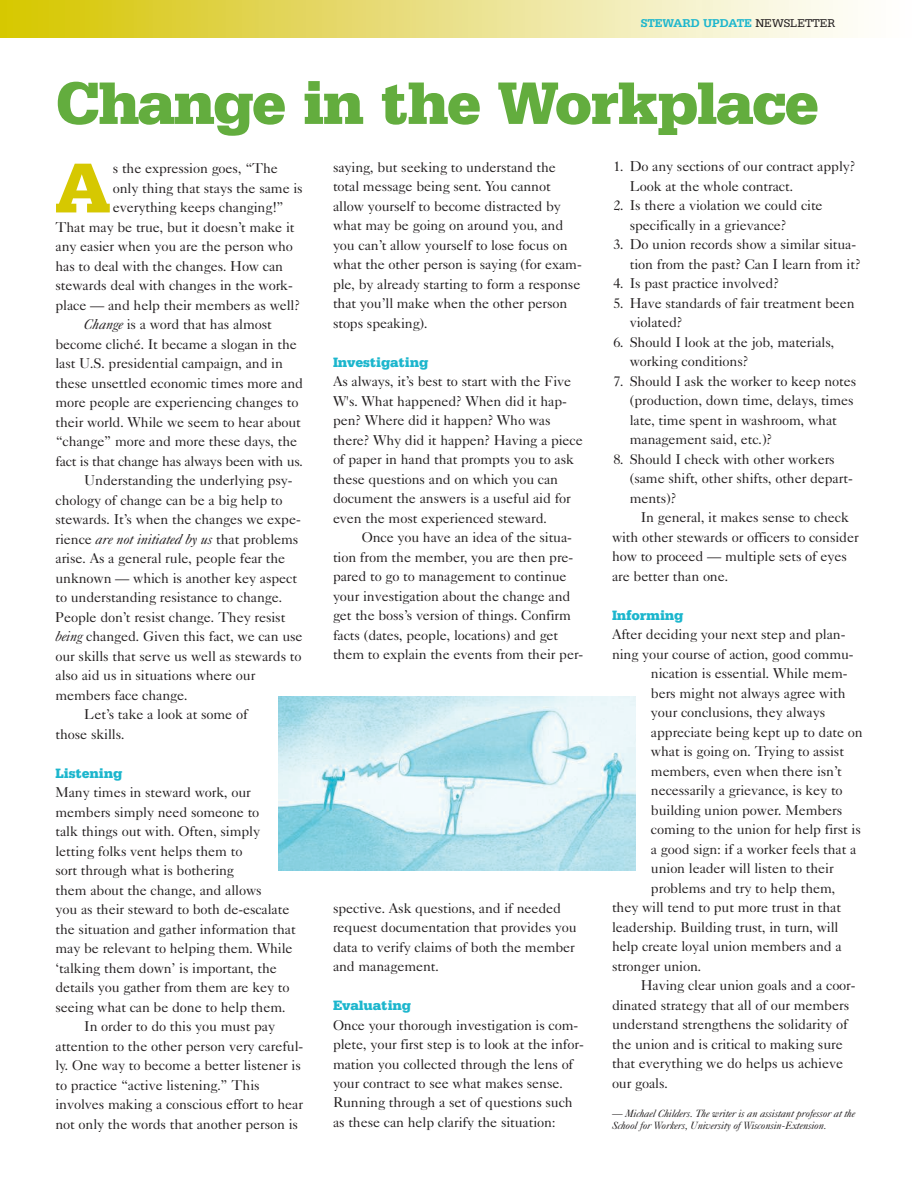
<style>
.page{position:relative;width:918px;height:1188px;background:#fff}
.page>*{position:absolute;margin:0;border:0;box-sizing:border-box;transform-origin:0 0}
.t1{font:900 74.25px "Serifa BT";color:#d6c801}
.t2{font:900 63px "Serifa BT";letter-spacing:-.035em;color:#63ad3e}
.t3{font:14.25px/19.5px "Caslon Five Forty";letter-spacing:-.01em;color:#231f20}
.t4{font:900 14.25px "Serifa BT";letter-spacing:-.01em;color:#1cb6cd}
.t5{font:italic 14.25px "Caslon Five Forty";letter-spacing:-.01em;color:#231f20}
.t6{font:700 12px "Serifa BT";letter-spacing:-.005em;color:#1cb6cd}
.t7{font:italic 10.5px/12px "Caslon Five Forty";letter-spacing:-.015em;color:#231f20}
.s1{font-weight:400;color:#231f20}
.s2{font-style:italic}
.s3{font-style:normal}
</style>
<div class="page">
<img style="left:0;top:0;width:853px;height:38px">
<img style="left:278px;top:696px;width:358px;height:175px">
<p class="t6" style="left:641px;top:19px;width:196px">STEWARD UPDATE <span class="s1">NEWSLETTER</span></p>
<h2 class="t2" style="left:56px;top:83px;width:765px">Change in the Workplace</h2>
<h1 class="t1" style="left:56px;top:164px;width:56px">A</h1>
<p class="t3" style="left:113px;top:160px;width:167px">s the expression goes, “The</p>
<p class="t3" style="left:630px;top:158px;width:227px;text-indent:-16px">1. Do any sections of our contract apply?<br>Look at the whole contract.</p>
<p class="t3" style="left:630px;top:197px;width:194px;text-indent:-16px">2. Is there a violation we could cite specifically in a grievance?</p>
<p class="t3" style="left:630px;top:236px;width:232px;text-indent:-16px">3. Do union records show a similar situa&shy;tion from the past? Can I learn from it?</p>
<p class="t3" style="left:613px;top:275px;width:167px">4. Is past practice involved?</p>
<p class="t3" style="left:630px;top:295px;width:227px;text-indent:-16px">5. Have standards of fair treatment been violated?</p>
<p class="t3" style="left:630px;top:334px;width:206px;text-indent:-16px">6. Should I look at the job, materials, working conditions?</p>
<p class="t3" style="left:630px;top:373px;width:228px;text-indent:-16px">7. Should I ask the worker to keep notes (production, down time, delays, times late, time spent in washroom, what management said, etc.)?</p>
<p class="t3" style="left:630px;top:451px;width:224px;text-indent:-16px">8. Should I check with other workers (same shift, other shifts, other depart&shy;ments)?</p>
<p class="t3" style="left:612px;top:509px;width:248px;text-indent:29px">In general, it makes sense to check with other stewards or officers to consider how to proceed — multiple sets of eyes are better than one.</p>
<p class="t4" style="left:612px;top:610px;width:73px">Informing</p>
<p class="t3" style="left:612px;top:626px;width:235px">After deciding your next step and plan-</p>
<p class="t3" style="left:612px;top:646px;width:243px">ning your course of action, good commu-</p>
<p class="t3" style="left:651px;top:665px;width:198px">nication is essential. While mem-</p>
<p class="t3" style="left:651px;top:685px;width:196px">bers might not always agree with</p>
<p class="t3" style="left:651px;top:704px;width:176px">your conclusions, they always</p>
<p class="t3" style="left:651px;top:724px;width:213px">appreciate being kept up to date on</p>
<p class="t3" style="left:651px;top:743px;width:195px">what is going on. Trying to assist</p>
<p class="t3" style="left:651px;top:763px;width:192px">members, even when there isn’t</p>
<p class="t3" style="left:651px;top:782px;width:193px">necessarily a grievance, is key to</p>
<p class="t3" style="left:651px;top:802px;width:193px">building union power. Members</p>
<p class="t3" style="left:651px;top:821px;width:211px">coming to the union for help first is</p>
<p class="t3" style="left:651px;top:841px;width:207px">a good sign: if a worker feels that a</p>
<p class="t3" style="left:651px;top:860px;width:184px">union leader will listen to their</p>
<p class="t3" style="left:651px;top:880px;width:186px">problems and try to help them,</p>
<p class="t3" style="left:612px;top:899px;width:231px">they will tend to put more trust in that</p>
<p class="t3" style="left:612px;top:919px;width:228px">leadership. Building trust, in turn, will</p>
<p class="t3" style="left:612px;top:938px;width:231px">help create loyal union members and a</p>
<p class="t3" style="left:612px;top:958px;width:91px">stronger union.</p>
<p class="t3" style="left:641px;top:977px;width:216px">Having clear union goals and a coor-</p>
<p class="t3" style="left:612px;top:997px;width:239px">dinated strategy that all of our members</p>
<p class="t3" style="left:612px;top:1016px;width:237px">understand strengthens the solidarity of</p>
<p class="t3" style="left:612px;top:1036px;width:232px">the union and is critical to making sure</p>
<p class="t3" style="left:612px;top:1055px;width:233px">that everything we do helps us achieve</p>
<p class="t3" style="left:612px;top:1075px;width:58px">our goals.</p>
<p class="t7" style="left:612px;top:1108px;width:245px">— Michael Childers. The writer is an assistant professor at the<br>School for Workers, University of Wisconsin-Extension.</p>
<p class="t3" style="left:333px;top:159px;width:250px">saying, but seeking to understand the total message being sent. You cannot allow yourself to become distracted by what may be going on around you, and you can’t allow yourself to lose focus on what the other person is saying (for exam&shy;ple, by already starting to form a response that you’ll make when the other person stops speaking).</p>
<p class="t4" style="left:333px;top:357px;width:97px">Investigating</p>
<p class="t3" style="left:333px;top:373px;width:251px">As always, it’s best to start with the Five W's. What happened? When did it hap&shy;pen? Where did it happen? Who was there? Why did it happen? Having a piece of paper in hand that prompts you to ask these questions and on which you can document the answers is a useful aid for even the most experienced steward.</p>
<p class="t3" style="left:333px;top:529px;width:252px;text-indent:29px">Once you have an idea of the situa&shy;tion from the member, you are then pre&shy;pared to go to management to continue your investigation about the change and get the boss’s version of things. Confirm facts (dates, people, locations) and get them to explain the events from their per-</p>
<p class="t3" style="left:113px;top:180px;width:191px">only thing that stays the same is</p>
<p class="t3" style="left:113px;top:199px;width:173px">everything keeps changing!”</p>
<p class="t3" style="left:56px;top:219px;width:241px">That may be true, but it doesn’t make it</p>
<p class="t3" style="left:56px;top:238px;width:239px">any easier when you are the person who</p>
<p class="t3" style="left:56px;top:258px;width:229px">has to deal with the changes. How can</p>
<p class="t3" style="left:56px;top:277px;width:239px">stewards deal with changes in the work-</p>
<p class="t3" style="left:56px;top:297px;width:246px">place — and help their members as well?</p>
<p class="t3" style="left:84px;top:316px;width:189px"><span class="s2">Change</span> is a word that has almost</p>
<p class="t3" style="left:56px;top:336px;width:243px">become cliché. It became a slogan in the</p>
<p class="t3" style="left:56px;top:355px;width:229px">last U.S. presidential campaign, and in</p>
<p class="t3" style="left:56px;top:375px;width:249px">these unsettled economic times more and</p>
<p class="t3" style="left:56px;top:394px;width:244px">more people are experiencing changes to</p>
<p class="t3" style="left:56px;top:414px;width:247px">their world. While we seem to hear about</p>
<p class="t3" style="left:56px;top:433px;width:243px">“change” more and more these days, the</p>
<p class="t3" style="left:56px;top:453px;width:249px">fact is that change has always been with us.</p>
<p class="t3" style="left:84px;top:472px;width:210px">Understanding the underlying psy-</p>
<p class="t3" style="left:56px;top:492px;width:229px">chology of change can be a big help to</p>
<p class="t3" style="left:56px;top:511px;width:247px">stewards. It’s when the changes we expe-</p>
<p class="t5" style="left:56px;top:534px;width:244px"><span class="s3">rience</span> are not initiated by us <span class="s3">that problems</span></p>
<p class="t3" style="left:56px;top:550px;width:231px">arise. As a general rule, people fear the</p>
<p class="t3" style="left:56px;top:570px;width:243px">unknown — which is another key aspect</p>
<p class="t3" style="left:56px;top:589px;width:228px">to understanding resistance to change.</p>
<p class="t3" style="left:56px;top:609px;width:231px">People don’t resist change. They resist</p>
<p class="t3" style="left:56px;top:628px;width:249px"><span class="s2">being</span> changed. Given this fact, we can use</p>
<p class="t3" style="left:56px;top:648px;width:248px">our skills that serve us well as stewards to</p>
<p class="t3" style="left:56px;top:667px;width:201px">also aid us in situations where our</p>
<p class="t3" style="left:56px;top:687px;width:134px">members face change.</p>
<p class="t3" style="left:84px;top:706px;width:165px">Let’s take a look at some of</p>
<p class="t3" style="left:56px;top:726px;width:71px">those skills.</p>
<p class="t4" style="left:56px;top:768px;width:68px">Listening</p>
<p class="t3" style="left:56px;top:784px;width:197px">Many times in steward work, our</p>
<p class="t3" style="left:56px;top:804px;width:205px">members simply need someone to</p>
<p class="t3" style="left:56px;top:823px;width:206px">talk things out with. Often, simply</p>
<p class="t3" style="left:56px;top:843px;width:188px">letting folks vent helps them to</p>
<p class="t3" style="left:56px;top:862px;width:180px">sort through what is bothering</p>
<p class="t3" style="left:56px;top:882px;width:208px">them about the change, and allows</p>
<p class="t3" style="left:56px;top:901px;width:236px">you as their steward to both de-escalate</p>
<p class="t3" style="left:56px;top:921px;width:242px">the situation and gather information that</p>
<p class="t3" style="left:56px;top:940px;width:239px">may be relevant to helping them. While</p>
<p class="t3" style="left:56px;top:960px;width:223px">‘talking them down’ is important, the</p>
<p class="t3" style="left:56px;top:979px;width:236px">details you gather from them are key to</p>
<p class="t3" style="left:56px;top:999px;width:232px">seeing what can be done to help them.</p>
<p class="t3" style="left:84px;top:1018px;width:192px">In order to do this you must pay</p>
<p class="t3" style="left:56px;top:1038px;width:249px">attention to the other person very careful-</p>
<p class="t3" style="left:56px;top:1057px;width:247px">ly. One way to become a better listener is</p>
<p class="t3" style="left:56px;top:1077px;width:206px">to practice “active listening.” This</p>
<p class="t3" style="left:56px;top:1096px;width:249px">involves making a conscious effort to hear</p>
<p class="t3" style="left:56px;top:1116px;width:244px">not only the words that another person is</p>
<p class="t3" style="left:333px;top:899px;width:245px">spective. Ask questions, and if needed request documentation that provides you data to verify claims of both the member and management.</p>
<p class="t4" style="left:333px;top:1001px;width:80px">Evaluating</p>
<p class="t3" style="left:333px;top:1016px;width:252px">Once your thorough investigation is com&shy;plete, your first step is to look at the infor&shy;mation you collected through the lens of your contract to see what makes sense.<br>Running through a set of questions such as these can help clarify the situation:</p>
</div>
